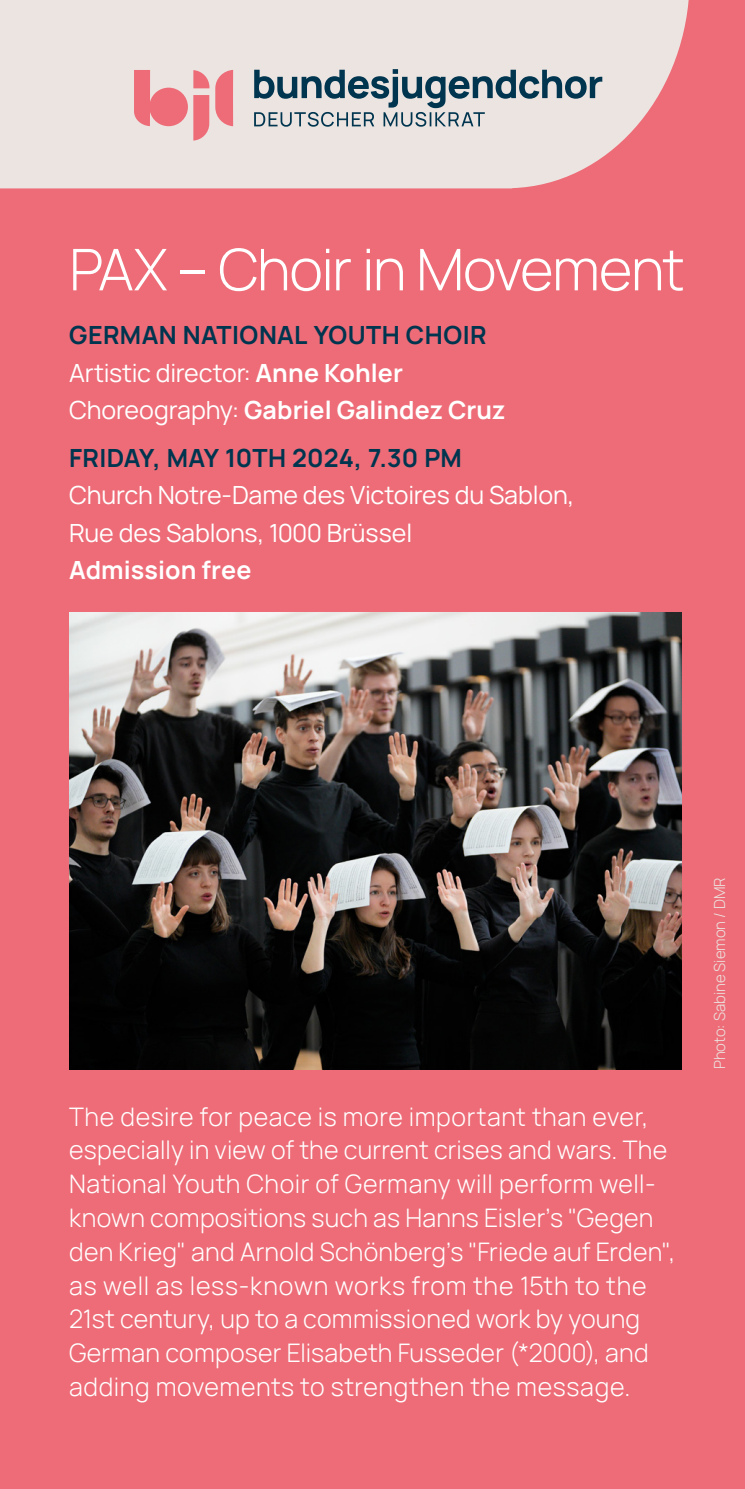
<style>
.page{position:relative;width:745px;height:1489px;background:#fff}
.page>*{position:absolute;margin:0;border:0;box-sizing:border-box;transform-origin:0 0}
.t1{font:300 57.5px "Manrope";letter-spacing:-.03em;color:#fff}
.t2{font:300 25px/33.8px "Manrope";letter-spacing:.01em;color:#fff}
.t3{font:25px/37.5px "Manrope";letter-spacing:-.01em;color:#fff}
.t4{font:700 25px "Manrope";letter-spacing:.01em;color:#00354f}
.t5{font:700 25px "Manrope";letter-spacing:.005em;color:#fff}
.t6{font:300 15px "Manrope";color:#ece4e1}
.s1{font-weight:700;color:#00354f}
.s2{font-weight:700}
</style>
<div class="page">
<div style="left:0;top:0;width:744px;height:1488px;background:#ed6c77"></div>
<svg style="left:0;top:0;width:689px;height:188px;background:#ecdad8"></svg>
<img style="left:69px;top:613px;width:611px;height:456px">
<svg style="left:254px;top:69px;width:348px;height:58px;background:#abb4b8"></svg>
<svg style="left:134px;top:70px;width:99px;height:71px"></svg>
<h1 class="t1" style="left:69px;top:228px;width:616px">PAX – Choir in Movement</h1>
<p class="t3" style="left:69px;top:315px;width:437px"><span class="s1">GERMAN NATIONAL YOUTH CHOIR<br></span>Artistic director: <span class="s2">Anne Kohler<br></span>Choreography: <span class="s2">Gabriel Galindez Cruz</span></p>
<p class="t4" style="left:69px;top:436px;width:394px">FRIDAY, MAY 10TH 2024, 7.30 PM</p>
<p class="t3" style="left:69px;top:475px;width:506px">Church Notre-Dame des Victoires du Sablon,<br>Rue des Sablons, 1000 Brüssel</p>
<p class="t5" style="left:69px;top:549px;width:184px">Admission free</p>
<p class="t2" style="left:69px;top:1098px;width:607px">The desire for peace is more important than ever, especially in view of the current crises and wars. The National Youth Choir of Germany will perform well&shy;known compositions such as Hanns Eisler’s "Gegen den Krieg" and Arnold Schönberg’s "Friede auf Erden", as well as less-known works from the 15th to the 21st century, up to a commissioned work by young German composer Elisabeth Fusseder (*2000), and adding movements to strengthen the message.</p>
<p class="t6" style="left:708px;top:1069px;width:193px;rotate:-90deg">Photo: Sabine Siemon / DMR</p>
</div>
